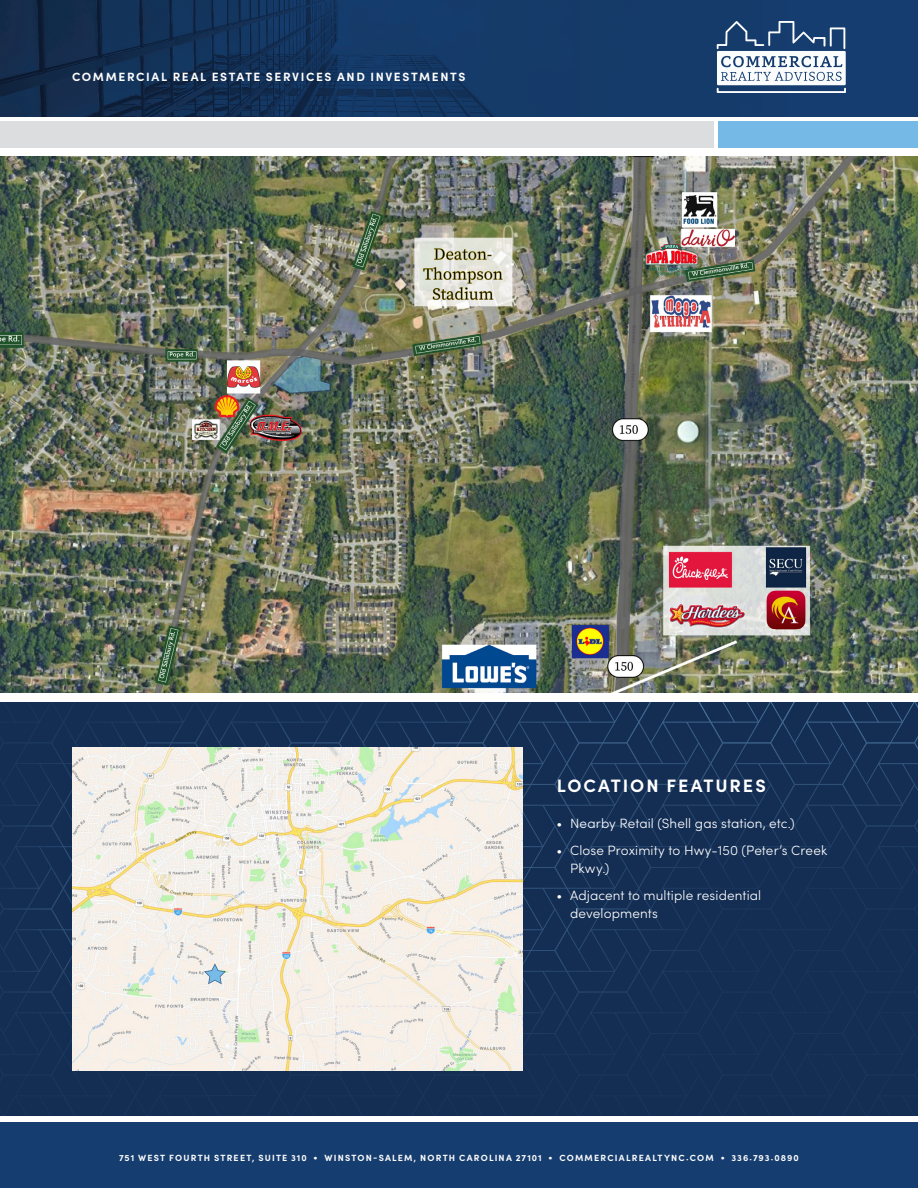
<style>
.page{position:relative;width:918px;height:1188px;background:#fff}
.page>*{position:absolute;margin:0;border:0;box-sizing:border-box;transform-origin:0 0}
.t1{font:700 18px "Sofia Pro";letter-spacing:.11em;color:#fff}
.t2{font:300 13.5px/18px "Sofia Pro";letter-spacing:.01em;color:#fff}
.t3{font:700 12px "Sofia Pro";letter-spacing:.135em;color:#fff}
.t4{font:700 9px "Sofia Pro";letter-spacing:.135em;color:#fff}
</style>
<div class="page">
<div style="left:0;top:702px;width:918px;height:414px;background:#132d53"></div>
<img style="left:0;top:157px;width:918px;height:536px">
<img style="left:72px;top:747px;width:451px;height:324px">
<div style="left:0;top:122px;width:714px;height:26px;background:#dcdddf"></div>
<div style="left:718px;top:122px;width:200px;height:26px;background:#75bae7"></div>
<img style="left:0;top:0;width:918px;height:117px">
<div style="left:0;top:1123px;width:918px;height:65px;background:#163d6f"></div>
<div style="left:717px;top:51px;width:129px;height:34px;background:#fbfcfd"></div>
<svg style="left:721px;top:56px;width:121px;height:25px"></svg>
<svg style="left:717px;top:88px;width:129px;height:5px"></svg>
<svg style="left:717px;top:21px;width:128px;height:28px;background:#335580"></svg>
<p class="t3" style="left:72px;top:68px;width:395px">COMMERCIAL REAL ESTATE SERVICES AND INVESTMENTS</p>
<h1 class="t1" style="left:557px;top:772px;width:210px">LOCATION FEATURES</h1>
<p class="t2" style="left:557px;top:814px;width:240px">• Nearby Retail (Shell gas station, etc.)</p>
<p class="t2" style="left:570px;top:841px;width:259px;text-indent:-14px">• Close Proximity to Hwy-150 (Peter’s Creek<br>Pkwy.)</p>
<p class="t2" style="left:570px;top:886px;width:193px;text-indent:-14px">• Adjacent to multiple residential developments</p>
<p class="t4" style="left:119px;top:1151px;width:681px">751 WEST FOURTH STREET, SUITE 310 • WINSTON-SALEM, NORTH CAROLINA 27101 • COMMERCIALREALTYNC.COM • 336.793.0890</p>
</div>
